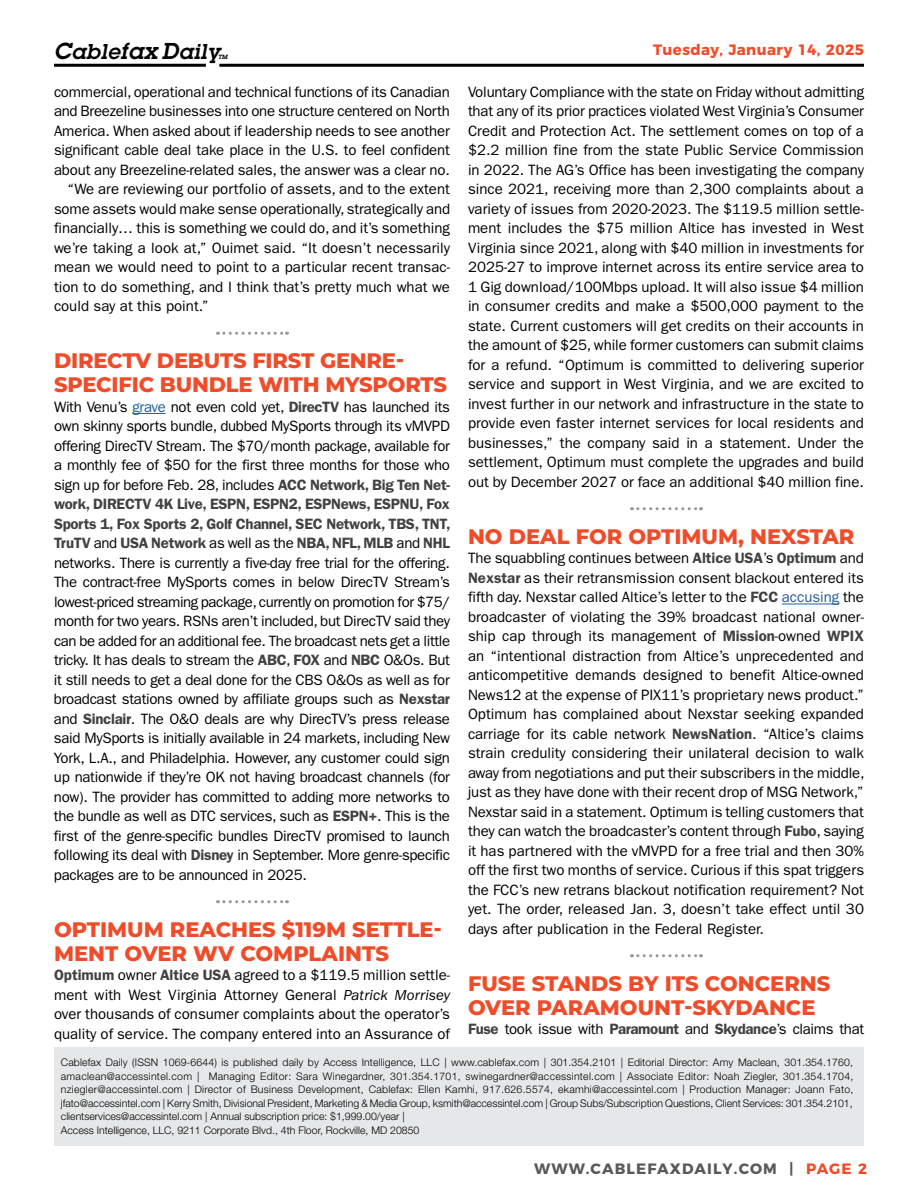
<style>
.page{position:relative;width:918px;height:1188px;background:#fff}
.page>*{position:absolute;margin:0;border:0;box-sizing:border-box;transform-origin:0 0}
.t1{font:800 21px/24px "Montserrat";color:#f04c2a}
.t2{font:italic 600 21px "Lubalin Graph Std";letter-spacing:.03em;color:#000}
.t3{font:15px/19.5px "ITC Franklin Gothic Std";letter-spacing:-.01em;color:#000;text-align:justify}
.t4{font:700 15px "Montserrat";letter-spacing:.075em;color:#58595b}
.t5{font:700 15px "Montserrat";letter-spacing:.025em;color:#f04c2a}
.t6{font:300 10.5px/13.5px "Helvetica Neue LT Std";letter-spacing:.01em;color:#000}
.t7{font:italic 600 6px "Lubalin Graph Std";color:#000}
.s1{font-size:22.5px}
.s2{color:#215e9e}
.s3{font-weight:600;color:#414042}
.s4{font-style:italic}
.s5{color:#f04c2a}
</style>
<div class="page">
<div style="left:54px;top:1047px;width:810px;height:98px;background:#e6e7e8"></div>
<hr style="left:219px;top:64px;width:645px;height:3px;background:#000">
<hr style="left:54px;top:64px;width:152px;height:3px;background:#000">
<svg style="left:218px;top:332px;width:69px;height:3px"></svg>
<hr style="left:132px;top:413px;width:34px;height:1px;background:#215e9e">
<svg style="left:218px;top:900px;width:69px;height:3px"></svg>
<svg style="left:632px;top:507px;width:69px;height:3px"></svg>
<hr style="left:782px;top:604px;width:57px;height:1px;background:#215e9e">
<svg style="left:632px;top:954px;width:69px;height:3px"></svg>
<h1 class="t2" style="left:54px;top:38px;width:167px"><span class="s1">C</span>able<span class="s1">fax D</span>aily</h1>
<p class="t7" style="left:218px;top:53px;width:11px">TM</p>
<p class="t5" style="left:653px;top:38px;width:212px">Tuesday, January 14, 2025</p>
<p class="t3" style="left:54px;top:82px;width:397px">commercial, operational and technical functions of its Canadian</p>
<p class="t3" style="left:54px;top:102px;width:397px">and Breezeline businesses into one structure centered on North</p>
<p class="t3" style="left:54px;top:121px;width:397px">America. When asked about if leadership needs to see another</p>
<p class="t3" style="left:54px;top:141px;width:397px">significant cable deal take place in the U.S. to feel confident</p>
<p class="t3" style="left:54px;top:160px;width:397px">about any Breezeline-related sales, the answer was a clear no.</p>
<p class="t3" style="left:68px;top:180px;width:384px">“We are reviewing our portfolio of assets, and to the extent</p>
<p class="t3" style="left:54px;top:199px;width:398px">some assets would make sense operationally, strategically and</p>
<p class="t3" style="left:54px;top:219px;width:397px">financially… this is something we could do, and it’s something</p>
<p class="t3" style="left:54px;top:238px;width:398px">we’re taking a look at,” Ouimet said. “It doesn’t necessarily</p>
<p class="t3" style="left:54px;top:258px;width:397px">mean we would need to point to a particular recent transac-</p>
<p class="t3" style="left:54px;top:277px;width:397px">tion to do something, and I think that’s pretty much what we</p>
<p class="t3" style="left:54px;top:297px;width:156px">could say at this point.”</p>
<h1 class="t1" style="left:54px;top:348px;width:395px">DIRECTV DEBUTS FIRST GENRE-<br>SPECIFIC BUNDLE WITH MYSPORTS</h1>
<p class="t3" style="left:54px;top:397px;width:398px">With Venu’s <span class="s2">grave</span> not even cold yet, <span class="s3">DirecTV</span> has launched its own skinny sports bundle, dubbed MySports through its vMVPD offering DirecTV Stream. The $70/month package, available for a monthly fee of $50 for the first three months for those who sign up for before Feb. 28, includes <span class="s3">ACC Network, Big Ten Net&shy;work, DIRECTV 4K Live, ESPN, ESPN2, ESPNews, ESPNU, Fox Sports 1, Fox Sports 2, Golf Channel, SEC Network, TBS, TNT, TruTV</span> and <span class="s3">USA Network</span> as well as the <span class="s3">NBA, NFL, MLB</span> and <span class="s3">NHL </span>networks. There is currently a five-day free trial for the offering.<br>The contract-free MySports comes in below DirecTV Stream’s lowest-priced streaming package, currently on promotion for $75/ month for two years. RSNs aren’t included, but DirecTV said they can be added for an additional fee. The broadcast nets get a little tricky. It has deals to stream the <span class="s3">ABC</span>, <span class="s3">FOX</span> and <span class="s3">NBC</span> O&amp;Os. But it still needs to get a deal done for the CBS O&amp;Os as well as for broadcast stations owned by affiliate groups such as <span class="s3">Nexstar </span>and <span class="s3">Sinclair</span>. The O&amp;O deals are why DirecTV’s press release said MySports is initially available in 24 markets, including New York, L.A., and Philadelphia. However, any customer could sign up nationwide if they’re OK not having broadcast channels (for now). The provider has committed to adding more networks to the bundle as well as DTC services, such as <span class="s3">ESPN+</span>. This is the first of the genre-specific bundles DirecTV promised to launch following its deal with <span class="s3">Disney</span> in September. More genre-specific packages are to be announced in 2025.</p>
<h1 class="t1" style="left:54px;top:916px;width:390px">OPTIMUM REACHES $119M SETTLE-<br>MENT OVER WV COMPLAINTS</h1>
<p class="t3" style="left:54px;top:966px;width:398px"><span class="s3">Optimum</span> owner <span class="s3">Altice USA</span> agreed to a $119.5 million settle&shy;ment with West Virginia Attorney General <span class="s4">Patrick Morrisey </span>over thousands of consumer complaints about the operator’s quality of service. The company entered into an Assurance of</p>
<p class="t3" style="left:468px;top:82px;width:398px">Voluntary Compliance with the state on Friday without admitting that any of its prior practices violated West Virginia’s Consumer Credit and Protection Act. The settlement comes on top of a $2.2 million fine from the state Public Service Commission in 2022. The AG’s Office has been investigating the company since 2021, receiving more than 2,300 complaints about a variety of issues from 2020-2023. The $119.5 million settle&shy;ment includes the $75 million Altice has invested in West Virginia since 2021, along with $40 million in investments for 2025-27 to improve internet across its entire service area to 1 Gig download/100Mbps upload. It will also issue $4 million in consumer credits and make a $500,000 payment to the state. Current customers will get credits on their accounts in the amount of $25, while former customers can submit claims for a refund. “Optimum is committed to delivering superior service and support in West Virginia, and we are excited to invest further in our network and infrastructure in the state to provide even faster internet services for local residents and businesses,” the company said in a statement. Under the settlement, Optimum must complete the upgrades and build out by December 2027 or face an additional $40 million fine.</p>
<h1 class="t1" style="left:468px;top:523px;width:388px">NO DEAL FOR OPTIMUM, NEXSTAR</h1>
<p class="t3" style="left:468px;top:549px;width:398px">The squabbling continues between <span class="s3">Altice USA</span>’s <span class="s3">Optimum</span> and <span class="s3">Nexstar</span> as their retransmission consent blackout entered its fifth day. Nexstar called Altice’s letter to the <span class="s3">FCC</span> <span class="s2">accusing</span> the broadcaster of violating the 39% broadcast national owner&shy;ship cap through its management of <span class="s3">Mission</span>-owned <span class="s3">WPIX </span>an “intentional distraction from Altice’s unprecedented and anticompetitive demands designed to benefit Altice-owned News12 at the expense of PIX11’s proprietary news product.” Optimum has complained about Nexstar seeking expanded carriage for its cable network <span class="s3">NewsNation</span>. “Altice’s claims strain credulity considering their unilateral decision to walk away from negotiations and put their subscribers in the middle, just as they have done with their recent drop of MSG Network,” Nexstar said in a statement. Optimum is telling customers that they can watch the broadcaster’s content through <span class="s3">Fubo</span>, saying it has partnered with the vMVPD for a free trial and then 30% off the first two months of service. Curious if this spat triggers the FCC’s new retrans blackout notification requirement? Not yet. The order, released Jan. 3, doesn’t take effect until 30 days after publication in the Federal Register.</p>
<h1 class="t1" style="left:468px;top:970px;width:364px">FUSE STANDS BY ITS CONCERNS<br>OVER PARAMOUNT-SKYDANCE</h1>
<p class="t3" style="left:468px;top:1020px;width:398px"><span class="s3">Fuse</span> took issue with <span class="s3">Paramount</span> and <span class="s3">Skydance</span>’s claims that</p>
<p class="t6" style="left:61px;top:1055px;width:794px">Cablefax Daily (ISSN 1069-6644) is published daily by Access Intelligence, LLC | www.cablefax.com | 301.354.2101 | Editorial Director: Amy Maclean, 301.354.1760, amaclean@accessintel.com | Managing Editor: Sara Winegardner, 301.354.1701, swinegardner@accessintel.com | Associate Editor: Noah Ziegler, 301.354.1704, nziegler@accessintel.com | Director of Business Development, Cablefax: Ellen Kamhi, 917.626.5574, ekamhi@accessintel.com | Production Manager: Joann Fato, jfato@accessintel.com | Kerry Smith, Divisional President, Marketing &amp; Media Group, ksmith@accessintel.com | Group Subs/Subscription Questions, Client Services: 301.354.2101, clientservices@accessintel.com | Annual subscription price: $1,999.00/year |<br>Access Intelligence, LLC, 9211 Corporate Blvd., 4th Floor, Rockville, MD 20850</p>
<p class="t4" style="left:534px;top:1156px;width:335px">WWW.CABLEFAXDAILY.COM | <span class="s5">PAGE 2</span></p>
</div>
